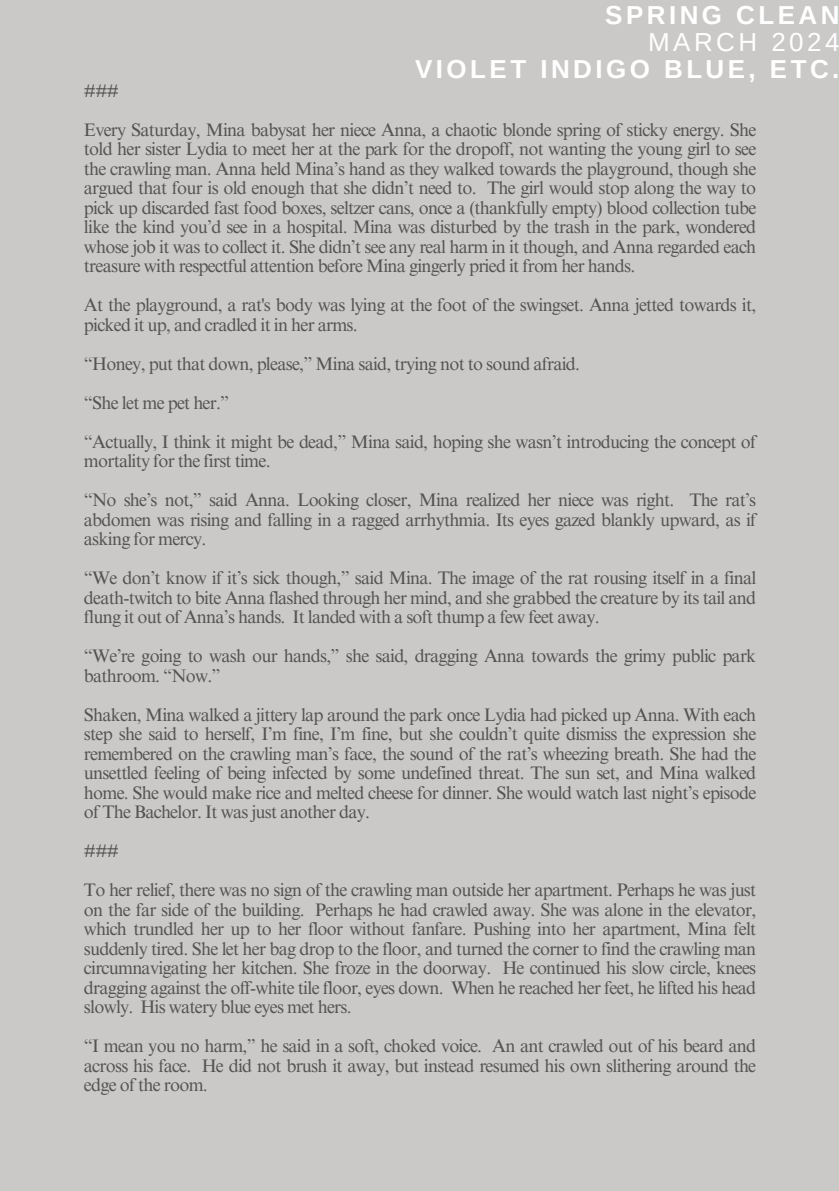
<style>
.page{position:relative;width:839px;height:1191px;background:#fff}
.page>*{position:absolute;margin:0;border:0;box-sizing:border-box;transform-origin:0 0}
.t1{font:700 26px "Arimo";letter-spacing:.13em;color:#fff}
.t2{font:26px "Arimo";letter-spacing:.13em;color:#fff}
.t3{font:18.2px/19.6px "Times NRMT Pro";letter-spacing:-.04em;color:#545454}
</style>
<div class="page">
<div style="left:0;top:0;width:838px;height:1191px;background:#cbc9c7"></div>
<h1 class="t1" style="left:605px;top:1px;width:236px">SPRING CLEAN</h1>
<h1 class="t2" style="left:648px;top:28px;width:193px">MARCH 2024</h1>
<h1 class="t1" style="left:415px;top:55px;width:426px">VIOLET INDIGO BLUE, ETC.</h1>
<p class="t3" style="left:84px;top:73px;width:673px;line-height:39px">###<br>Every Saturday, Mina babysat her niece Anna, a chaotic blonde spring of sticky energy. She</p>
<p class="t3" style="left:84px;top:142px;width:673px;text-align:justify">told her sister Lydia to meet her at the park for the dropoff, not wanting the young girl to see the crawling man. Anna held Mina’s hand as they walked towards the playground, though she argued that four is old enough that she didn’t need to. The girl would stop along the way to pick up discarded fast food boxes, seltzer cans, once a (thankfully empty) blood collection tube like the kind you’d see in a hospital. Mina was disturbed by the trash in the park, wondered whose job it was to collect it. She didn’t see any real harm in it though, and Anna regarded each treasure with respectful attention before Mina gingerly pried it from her hands.</p>
<p class="t3" style="left:84px;top:298px;width:673px">At the playground, a rat's body was lying at the foot of the swingset. Anna jetted towards it, picked it up, and cradled it in her arms.</p>
<p class="t3" style="left:84px;top:346px;width:673px;line-height:39px">“Honey, put that down, please,” Mina said, trying not to sound afraid.<br>“She let me pet her.”<br>“Actually, I think it might be dead,” Mina said, hoping she wasn’t introducing the concept of</p>
<p class="t3" style="left:84px;top:444px;width:673px;line-height:39px">mortality for the first time.<br>“No she’s not,” said Anna. Looking closer, Mina realized her niece was right. The rat’s</p>
<p class="t3" style="left:84px;top:512px;width:673px">abdomen was rising and falling in a ragged arrhythmia. Its eyes gazed blankly upward, as if asking for mercy.</p>
<p class="t3" style="left:84px;top:571px;width:673px;text-align:justify">“We don’t know if it’s sick though,” said Mina. The image of the rat rousing itself in a final death-twitch to bite Anna flashed through her mind, and she grabbed the creature by its tail and flung it out of Anna’s hands. It landed with a soft thump a few feet away.</p>
<p class="t3" style="left:84px;top:649px;width:673px">“We’re going to wash our hands,” she said, dragging Anna towards the grimy public park bathroom. “Now.”</p>
<p class="t3" style="left:84px;top:707px;width:673px;text-align:justify">Shaken, Mina walked a jittery lap around the park once Lydia had picked up Anna. With each step she said to herself, I’m fine, I’m fine, but she couldn’t quite dismiss the expression she remembered on the crawling man’s face, the sound of the rat’s wheezing breath. She had the unsettled feeling of being infected by some undefined threat. The sun set, and Mina walked home. She would make rice and melted cheese for dinner. She would watch last night’s episode of The Bachelor. It was just another day.</p>
<p class="t3" style="left:84px;top:834px;width:673px;line-height:39px">###<br>To her relief, there was no sign of the crawling man outside her apartment. Perhaps he was just</p>
<p class="t3" style="left:84px;top:902px;width:673px;text-align:justify">on the far side of the building. Perhaps he had crawled away. She was alone in the elevator, which trundled her up to her floor without fanfare. Pushing into her apartment, Mina felt suddenly tired. She let her bag drop to the floor, and turned the corner to find the crawling man circumnavigating her kitchen. She froze in the doorway. He continued his slow circle, knees dragging against the off-white tile floor, eyes down. When he reached her feet, he lifted his head slowly. His watery blue eyes met hers.</p>
<p class="t3" style="left:84px;top:1039px;width:673px;text-align:justify">“I mean you no harm,” he said in a soft, choked voice. An ant crawled out of his beard and across his face. He did not brush it away, but instead resumed his own slithering around the edge of the room.</p>
</div>
